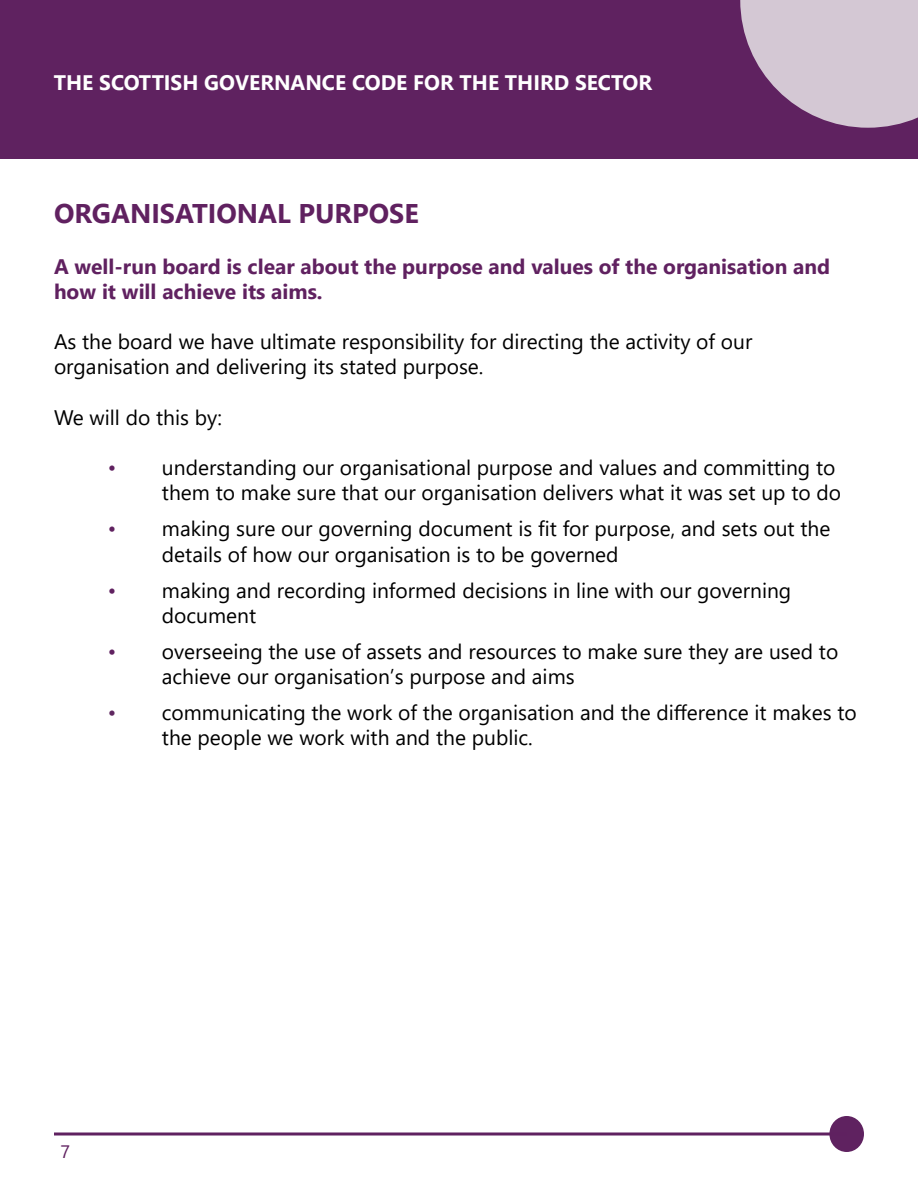
<style>
.page{position:relative;width:918px;height:1188px;background:#fff}
.page>*{position:absolute;margin:0;border:0;box-sizing:border-box;transform-origin:0 0}
.t1{font:700 27px "Segoe UI";color:#602160}
.t2{font:21px/25.2px "Segoe UI";color:#000}
.t3{font:700 21px/25.2px "Segoe UI";color:#602160}
.t4{font:700 21px "Segoe UI";color:#fff}
.t5{font:18px "Segoe UI";color:#602160}
.s1{color:#602160}
.s2{color:#5f2760}
</style>
<div class="page">
<div style="left:0;top:0;width:918px;height:158px;background:#5f2260"></div>
<svg style="left:740px;top:0;width:178px;height:128px"></svg>
<div style="left:829px;top:1116px;width:35px;height:36px;background:#5f2260;border-radius:50%"></div>
<svg style="left:54px;top:1132px;width:776px;height:4px;background:#865787"></svg>
<p class="t4" style="left:54px;top:63px;width:600px">THE SCOTTISH GOVERNANCE CODE FOR THE THIRD SECTOR</p>
<p class="t1" style="left:54px;top:188px;width:366px">ORGANISATIONAL PURPOSE</p>
<p class="t3" style="left:54px;top:252px;width:778px">A well-run board is clear about the purpose and values of the organisation and how it will achieve its aims.</p>
<p class="t2" style="left:54px;top:327px;width:700px">As the board we have ultimate responsibility for directing the activity of our organisation and delivering its stated purpose.</p>
<p class="t2" style="left:54px;top:403px;width:169px">We will do this by:</p>
<p class="t2" style="left:108px;top:453px;width:735px;text-align:right"><span class="s1">•</span> understanding our organisational purpose and values and committing to them to make sure that our organisation delivers what it was set up to do</p>
<p class="t2" style="left:162px;top:515px;width:670px;text-indent:-54px"><span class="s1">•</span> making sure our governing document is fit for purpose, and sets out the details of how our organisation is to be governed</p>
<p class="t2" style="left:162px;top:576px;width:631px;text-indent:-54px"><span class="s1">•</span> making and recording informed decisions in line with our governing document</p>
<p class="t2" style="left:162px;top:637px;width:678px;text-indent:-54px"><span class="s1">•</span> overseeing the use of assets and resources to make sure they are used to achieve our organisation’s purpose and aims</p>
<p class="t2" style="left:162px;top:698px;width:696px;text-indent:-54px"><span class="s2">•</span> communicating the work of the organisation and the difference it makes to the people we work with and the public.</p>
<p class="t5" style="left:60px;top:1134px;width:11px">7</p>
</div>
